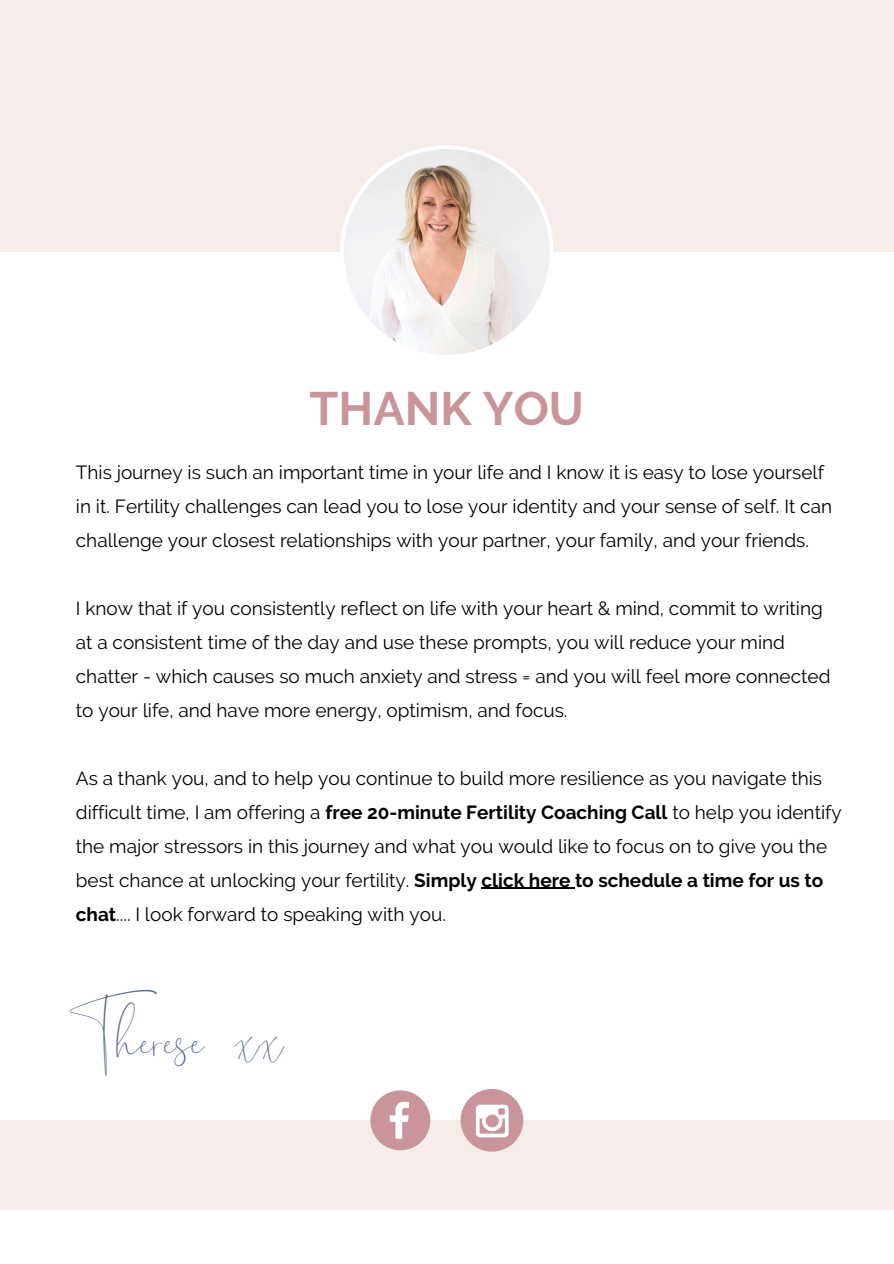
<style>
.page{position:relative;width:894px;height:1264px;background:#fff}
.page>*{position:absolute;margin:0;border:0;box-sizing:border-box;transform-origin:0 0}
.t1{font:700 46.65px "Raleway";color:#c9959a}
.t2{font:45.9px "Little Rose";color:#58689b}
.t3{font:18.9px/33.9px "Raleway";color:#000}
.s1{font-weight:700}
</style>
<div class="page">
<div style="left:0;top:0;width:893px;height:252px;background:#f6ecea"></div>
<svg style="left:340px;top:145px;width:213px;height:210px"></svg>
<div style="left:0;top:1120px;width:893px;height:89px;background:#f6ecea"></div>
<hr style="left:481px;top:887px;width:94px;height:1px;background:#000">
<svg style="left:370px;top:1090px;width:60px;height:60px"></svg>
<div style="left:460px;top:1088px;width:63px;height:63px;background:#c9959a;border-radius:50%"></div>
<svg style="left:476px;top:1104px;width:32px;height:33px"></svg>
<h1 class="t1" style="left:309px;top:381px;width:276px">THANK YOU</h1>
<p class="t3" style="left:76px;top:456px;width:757px">This journey is such an important time in your life and I know it is easy to lose yourself in it. Fertility challenges can lead you to lose your identity and your sense of self. It can challenge your closest relationships with your partner, your family, and your friends.</p>
<p class="t3" style="left:76px;top:591px;width:755px">I know that if you consistently reflect on life with your heart &amp; mind, commit to writing at a consistent time of the day and use these prompts, you will reduce your mind chatter - which causes so much anxiety and stress = and you will feel more connected to your life, and have more energy, optimism, and focus.</p>
<p class="t3" style="left:76px;top:761px;width:767px">As a thank you, and to help you continue to build more resilience as you navigate this difficult time, I am offering a <span class="s1">free 20-minute Fertility Coaching Call</span> to help you identify the major stressors in this journey and what you would like to focus on to give you the best chance at unlocking your fertility. <span class="s1">Simply click here to schedule a time for us to chat</span>.... I look forward to speaking with you.</p>
<h2 class="t2" style="left:71px;top:1019px;width:214px">Therese xx</h2>
</div>
